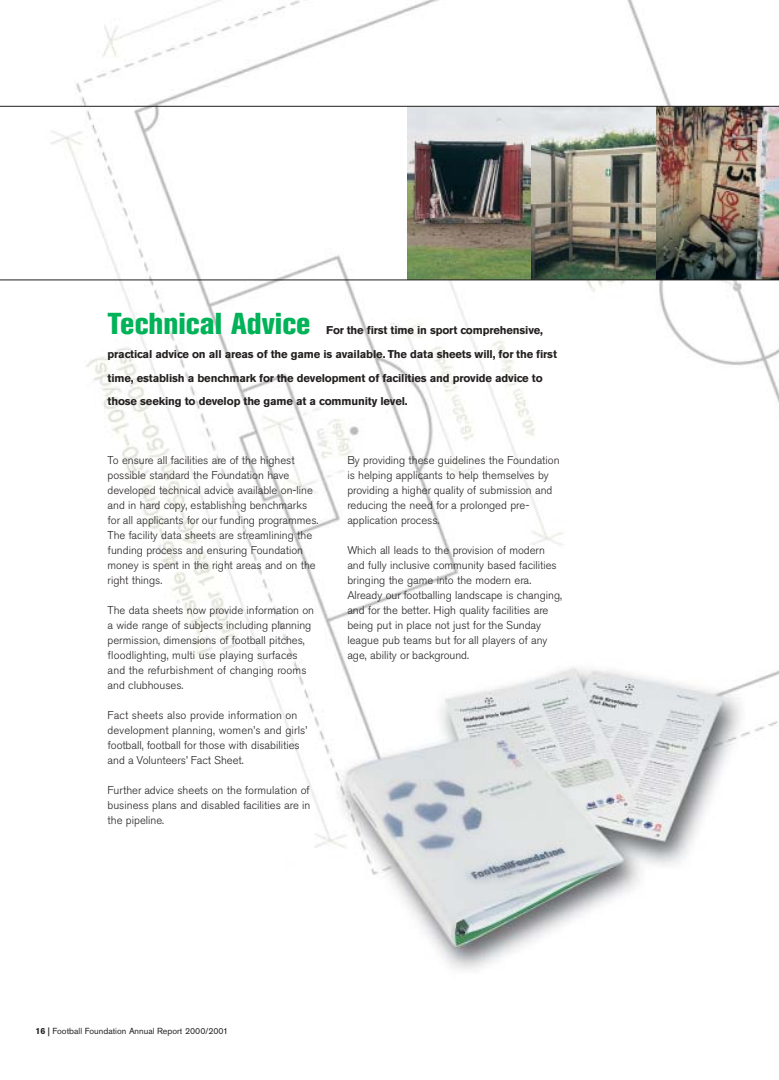
<style>
.page{position:relative;width:779px;height:1080px;background:#fff}
.page>*{position:absolute;margin:0;border:0;box-sizing:border-box;transform-origin:0 0}
.t1{font:800 condensed 30px "Akzidenz Grotesk BQ";color:#00b258}
.t2{font:300 11.25px/15px "Akzidenz Grotesk BQ";color:#231f1f}
.t3{font:700 11.25px/23.8px "Akzidenz Grotesk BQ";letter-spacing:-.015em;color:#231f1f}
.t4{font:8.75px "Akzidenz Grotesk BQ";color:#231f1f}
.s1{font-weight:700}
</style>
<div class="page">
<img style="left:45px;top:0;width:734px;height:970px">
<img style="left:407px;top:107px;width:125px;height:172px">
<img style="left:656px;top:107px;width:123px;height:172px">
<img style="left:532px;top:107px;width:124px;height:172px">
<hr style="left:0;top:106px;width:779px;height:1px;background:#231f1f">
<hr style="left:0;top:279px;width:779px;height:1px;background:#231f1f">
<h1 class="t1" style="left:108px;top:313px;width:204px">Technical Advice</h1>
<p class="t3" style="left:108px;top:319px;width:451px;text-indent:218px">For the first time in sport comprehensive, practical advice on all areas of the game is available. The data sheets will, for the first time, establish a benchmark for the development of facilities and provide advice to those seeking to develop the game at a community level.</p>
<p class="t2" style="left:108px;top:454px;width:212px">To ensure all facilities are of the highest possible standard the Foundation have developed technical advice available on-line and in hard copy, establishing benchmarks for all applicants for our funding programmes.<br>The facility data sheets are streamlining the funding process and ensuring Foundation money is spent in the right areas and on the right things.</p>
<p class="t2" style="left:108px;top:604px;width:208px">The data sheets now provide information on a wide range of subjects including planning permission, dimensions of football pitches, floodlighting, multi use playing surfaces and the refurbishment of changing rooms and clubhouses.</p>
<p class="t2" style="left:108px;top:709px;width:201px">Fact sheets also provide information on development planning, women’s and girls’ football, football for those with disabilities and a Volunteers’ Fact Sheet.</p>
<p class="t2" style="left:108px;top:784px;width:204px;text-align:justify">Further advice sheets on the formulation of business plans and disabled facilities are in the pipeline.</p>
<p class="t2" style="left:347px;top:454px;width:214px">By providing these guidelines the Foundation is helping applicants to help themselves by providing a higher quality of submission and reducing the need for a prolonged pre&shy;application process.</p>
<p class="t2" style="left:347px;top:544px;width:216px">Which all leads to the provision of modern and fully inclusive community based facilities bringing the game into the modern era.<br>Already our footballing landscape is changing, and for the better. High quality facilities are being put in place not just for the Sunday league pub teams but for all players of any age, ability or background.</p>
<p class="t4" style="left:35px;top:1028px;width:194px"><span class="s1">16 |</span> Football Foundation Annual Report 2000/2001</p>
</div>
